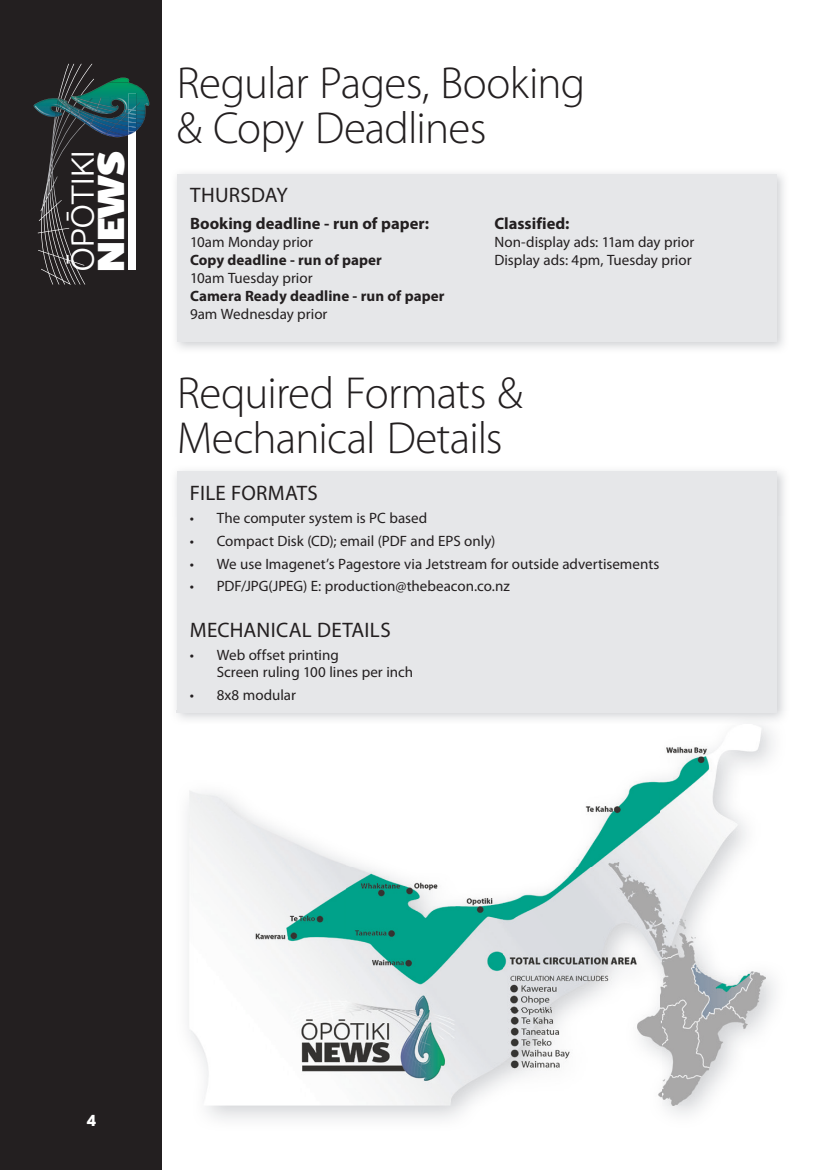
<style>
.page{position:relative;width:830px;height:1170px;background:#fff}
.page>*{position:absolute;margin:0;border:0;box-sizing:border-box;transform-origin:0 0}
.t1{font:300 45px/45px "Myriad Pro";letter-spacing:-.02em;color:#231f20}
.t2{font:39px "Skolar Sans Latn Ex Bl";color:#fff}
.t3{font:300 33px "Skolar Sans Latn Ex";letter-spacing:-.04em;color:#fff}
.t4{font:21px "Myriad Pro";letter-spacing:.015em;color:#231f20}
.t5{font:700 16.5px "Myriad Pro";color:#231f20}
.t6{font:15px/16.5px "Myriad Pro";color:#231f20}
.t7{font:700 15px "Myriad Pro";letter-spacing:.005em;color:#231f20}
.t8{font:700 15px "ITC Avant Garde Pro";color:#fff}
</style>
<div class="page">
<div style="left:0;top:0;width:162px;height:1169px;background:#231f20"></div>
<img style="left:175px;top:470px;width:609px;height:46px">
<img style="left:175px;top:516px;width:2px;height:194px">
<img style="left:776px;top:516px;width:8px;height:194px">
<div style="left:177px;top:471px;width:599px;height:241px;background:#e6e7e9"></div>
<img style="left:176px;top:173px;width:608px;height:176px">
<div style="left:177px;top:174px;width:599px;height:167px;background:#e6e7e9"></div>
<img style="left:38px;top:64px;width:56px;height:220px">
<div style="left:129px;top:93px;width:7px;height:176px;background:#fff"></div>
<img style="left:93px;top:135px;width:36px;height:2px">
<img style="left:38px;top:83px;width:37px;height:12px">
<img style="left:108px;top:78px;width:20px;height:5px">
<img style="left:75px;top:83px;width:17px;height:12px">
<img style="left:92px;top:83px;width:55px;height:12px">
<img style="left:34px;top:95px;width:115px;height:40px">
<img style="left:189px;top:724px;width:576px;height:381px">
<h2 class="t2" style="left:75px;top:271px;width:122px;rotate:-90deg">NEWS</h2>
<h3 class="t3" style="left:57px;top:272px;width:124px;rotate:-90deg">ŌPŌTIKI</h3>
<h1 class="t1" style="left:177px;top:60px;width:409px">Regular Pages, Booking &amp; Copy Deadlines</h1>
<h3 class="t4" style="left:190px;top:182px;width:99px">THURSDAY</h3>
<p class="t5" style="left:190px;top:212px;width:240px">Booking deadline - run of paper:</p>
<p class="t6" style="left:190px;top:233px;width:124px">10am Monday prior</p>
<p class="t7" style="left:190px;top:250px;width:193px">Copy deadline - run of paper</p>
<p class="t6" style="left:190px;top:269px;width:124px">10am Tuesday prior</p>
<p class="t7" style="left:190px;top:286px;width:256px">Camera Ready deadline - run of paper</p>
<p class="t6" style="left:190px;top:305px;width:139px">9am Wednesday prior</p>
<p class="t5" style="left:494px;top:213px;width:77px">Classified:</p>
<p class="t6" style="left:494px;top:233px;width:201px;line-height:18px">Non-display ads: 11am day prior<br>Display ads: 4pm, Tuesday prior</p>
<h1 class="t1" style="left:177px;top:370px;width:347px">Required Formats &amp;<br>Mechanical Details</h1>
<h3 class="t4" style="left:190px;top:480px;width:129px">FILE FORMATS</h3>
<p class="t6" style="left:190px;top:509px;width:239px">• The computer system is PC based</p>
<p class="t6" style="left:190px;top:532px;width:307px">• Compact Disk (CD); email (PDF and EPS only)</p>
<p class="t6" style="left:190px;top:555px;width:471px">• We use Imagenet’s Pagestore via Jetstream for outside advertisements</p>
<p class="t6" style="left:190px;top:578px;width:321px">• PDF/JPG(JPEG) E: production@thebeacon.co.nz</p>
<h3 class="t4" style="left:190px;top:617px;width:202px">MECHANICAL DETAILS</h3>
<p class="t6" style="left:217px;top:646px;width:198px;text-indent:-27px">• Web offset printing<br>Screen ruling 100 lines per inch</p>
<p class="t6" style="left:190px;top:686px;width:108px">• 8x8 modular</p>
<p class="t8" style="left:87px;top:1110px;width:11px">4</p>
</div>
